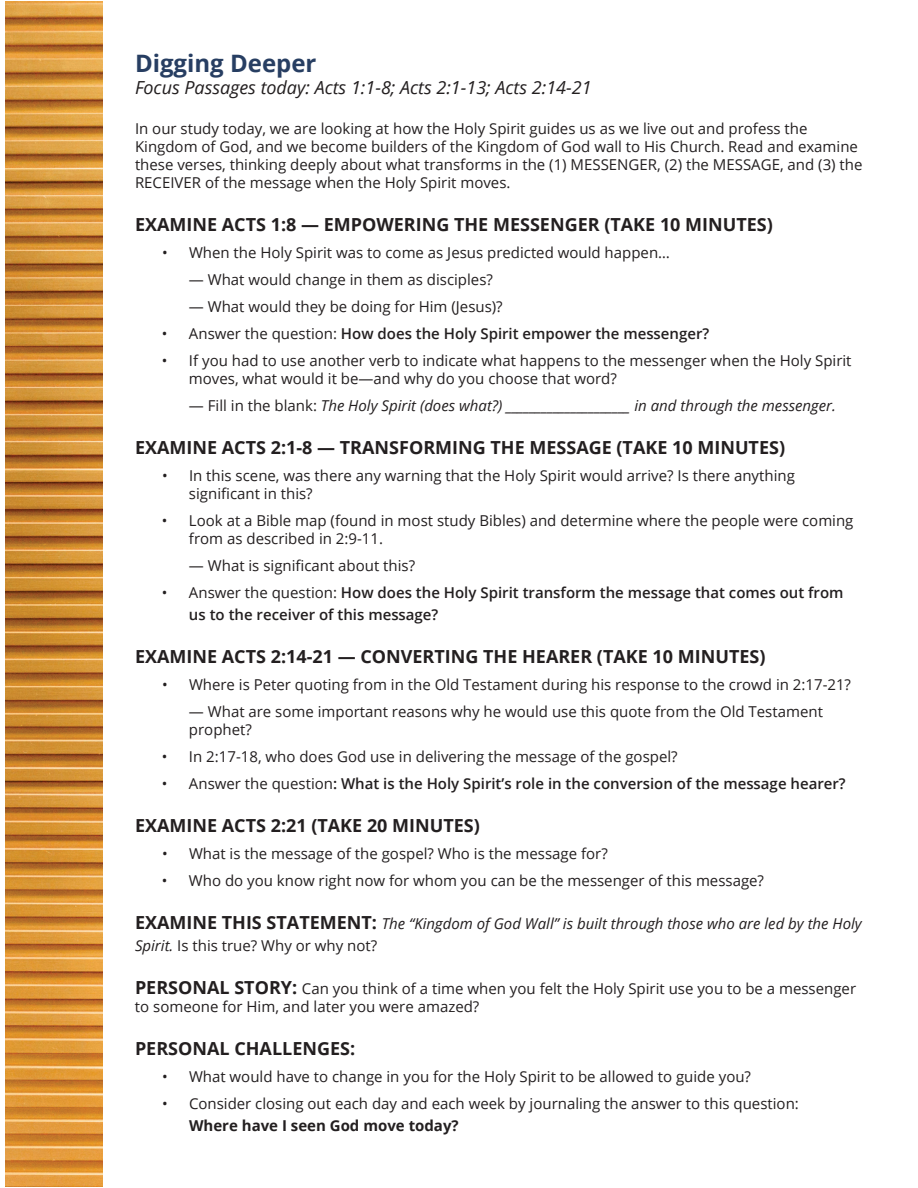
<style>
.page{position:relative;width:918px;height:1188px;background:#fff}
.page>*{position:absolute;margin:0;border:0;box-sizing:border-box;transform-origin:0 0}
.t1{font:700 24px "Open Sans";color:#273e62}
.t2{font:700 18px "Open Sans";color:#231f20}
.t3{font:italic 18px "Open Sans";color:#231f20}
.t4{font:15px/18px "Open Sans";color:#231f20}
.t5{font:600 15px/21.6px "Open Sans";color:#231f20}
.t6{font:italic 15px/21.6px "Open Sans";color:#231f20}
.t7{font:700 15px "Open Sans";color:#231f20}
.s1{font-weight:400}
.s2{font-style:normal}
.s3{font-weight:700;font-style:normal;font-size:18px}
.s4{font-weight:700;font-size:18px}
</style>
<div class="page">
<img style="left:5px;top:1px;width:98px;height:1186px">
<h1 class="t1" style="left:135px;top:47px;width:183px">Digging Deeper</h1>
<p class="t3" style="left:135px;top:75px;width:458px">Focus Passages today: Acts 1:1-8; Acts 2:1-13; Acts 2:14-21</p>
<p class="t4" style="left:135px;top:119px;width:729px">In our study today, we are looking at how the Holy Spirit guides us as we live out and profess the Kingdom of God, and we become builders of the Kingdom of God wall to His Church. Read and examine these verses, thinking deeply about what transforms in the (1) MESSENGER, (2) the MESSAGE, and (3) the RECEIVER of the message when the Holy Spirit moves.</p>
<p class="t2" style="left:135px;top:212px;width:639px">EXAMINE ACTS 1:8 — EMPOWERING THE MESSENGER (TAKE 10 MINUTES)</p>
<p class="t4" style="left:162px;top:243px;width:509px">• When the Holy Spirit was to come as Jesus predicted would happen…</p>
<p class="t4" style="left:189px;top:270px;width:305px">— What would change in them as disciples?</p>
<p class="t4" style="left:189px;top:297px;width:315px">— What would they be doing for Him (Jesus)?</p>
<p class="t5" style="left:162px;top:322px;width:549px"><span class="s1">• Answer the question:</span> How does the Holy Spirit empower the messenger?</p>
<p class="t4" style="left:189px;top:351px;width:664px;text-indent:-27px">• If you had to use another verb to indicate what happens to the messenger when the Holy Spirit moves, what would it be—and why do you choose that word?</p>
<p class="t6" style="left:189px;top:394px;width:648px"><span class="s2">— Fill in the blank:</span> The Holy Spirit (does what?) _____________________ in and through the messenger.</p>
<p class="t2" style="left:135px;top:435px;width:652px">EXAMINE ACTS 2:1-8 — TRANSFORMING THE MESSAGE (TAKE 10 MINUTES)</p>
<p class="t4" style="left:189px;top:466px;width:607px;text-indent:-27px">• In this scene, was there any warning that the Holy Spirit would arrive? Is there anything significant in this?</p>
<p class="t4" style="left:189px;top:511px;width:666px;text-indent:-27px">• Look at a Bible map (found in most study Bibles) and determine where the people were coming from as described in 2:9-11.</p>
<p class="t4" style="left:189px;top:556px;width:228px">— What is significant about this?</p>
<p class="t5" style="left:189px;top:581px;width:656px;text-indent:-27px"><span class="s1">• Answer the question:</span> How does the Holy Spirit transform the message that comes out from us to the receiver of this message?</p>
<p class="t2" style="left:135px;top:644px;width:632px">EXAMINE ACTS 2:14-21 — CONVERTING THE HEARER (TAKE 10 MINUTES)</p>
<p class="t4" style="left:162px;top:675px;width:691px">• Where is Peter quoting from in the Old Testament during his response to the crowd in 2:17-21?</p>
<p class="t4" style="left:189px;top:702px;width:635px">— What are some important reasons why he would use this quote from the Old Testament prophet?</p>
<p class="t4" style="left:162px;top:747px;width:517px">• In 2:17-18, who does God use in delivering the message of the gospel?</p>
<p class="t5" style="left:162px;top:772px;width:685px"><span class="s1">• Answer the question</span>: What is the Holy Spirit’s role in the conversion of the message hearer?</p>
<p class="t2" style="left:135px;top:813px;width:346px">EXAMINE ACTS 2:21 (TAKE 20 MINUTES)</p>
<p class="t4" style="left:162px;top:844px;width:447px">• What is the message of the gospel? Who is the message for?</p>
<p class="t4" style="left:162px;top:871px;width:604px">• Who do you know right now for whom you can be the messenger of this message?</p>
<p class="t6" style="left:135px;top:913px;width:728px"><span class="s3">EXAMINE THIS STATEMENT:</span> The “Kingdom of God Wall” is built through those who are led by the Holy<br>Spirit. <span class="s2">Is this true? Why or why not?</span></p>
<p class="t4" style="left:135px;top:979px;width:723px"><span class="s4">PERSONAL STORY:</span> Can you think of a time when you felt the Holy Spirit use you to be a messenger to someone for Him, and later you were amazed?</p>
<p class="t2" style="left:135px;top:1036px;width:222px">PERSONAL CHALLENGES:</p>
<p class="t4" style="left:162px;top:1067px;width:591px">• What would have to change in you for the Holy Spirit to be allowed to guide you?</p>
<p class="t4" style="left:162px;top:1094px;width:638px">• Consider closing out each day and each week by journaling the answer to this question:</p>
<p class="t7" style="left:189px;top:1115px;width:271px">Where have I seen God move today?</p>
</div>
